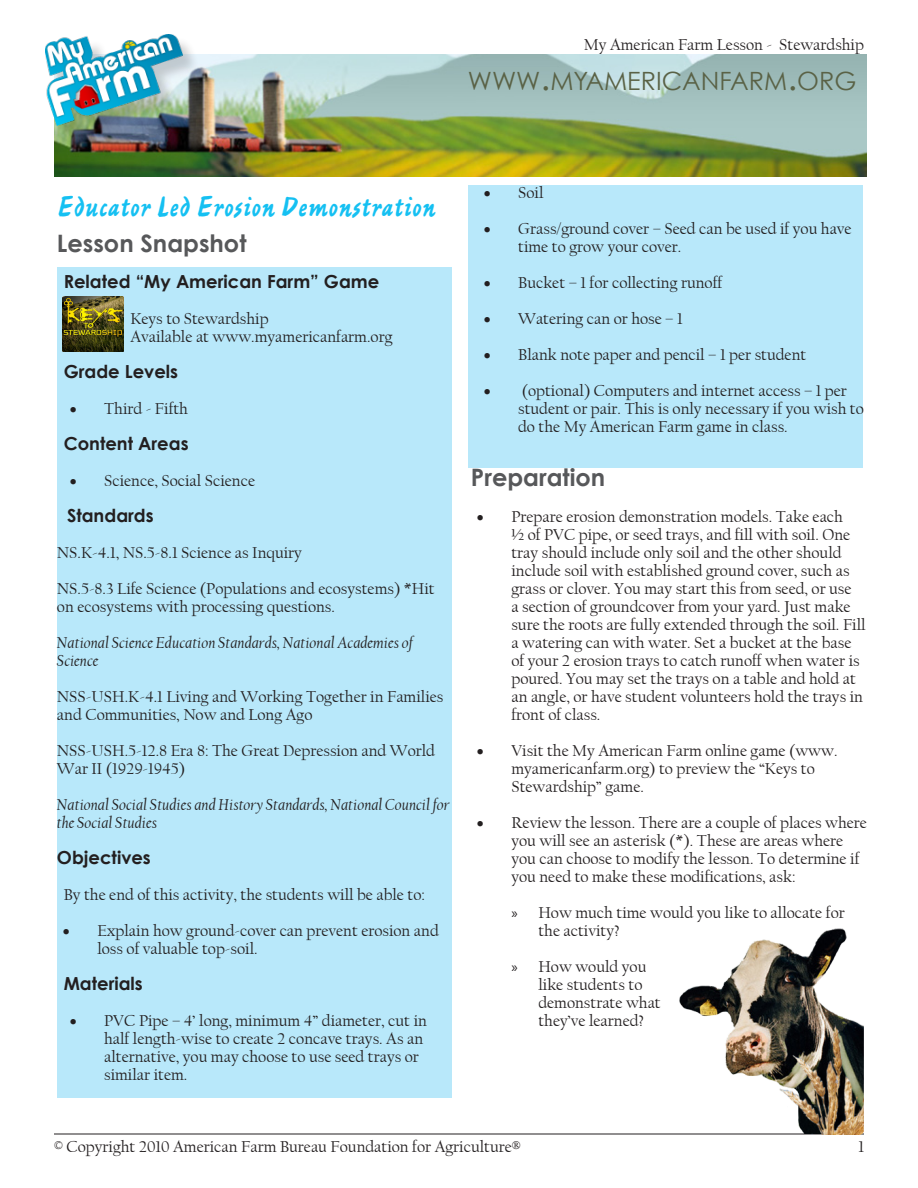
<style>
.page{position:relative;width:918px;height:1188px;background:#fff}
.page>*{position:absolute;margin:0;border:0;box-sizing:border-box;transform-origin:0 0}
.Page_Title{font:30px "Ashley Script";color:#15c0f2}
.Page_Title-2{font:25.2px "Century Gothic";color:#5a6246}
.Heading{font:700 24px "Century Gothic";color:#57585a}
.Mini_Header{font:700 18px "Century Gothic";color:#231f20}
.Bulleted_List_-_Leve{font:16.5px/18px "Californian FB";color:#231f20}
.Mini_Header-2{font:16.5px/18px "Californian FB";color:#231f20}
.Mini_Header-3{font:italic 16.5px/18px "Californian FB";color:#231f20}
.Body_Text{font:16.5px/18px "Californian FB";color:#231f20}
.s1{font-size:36px}
.s2{font-family:"Myriad Pro";font-size:15px}
</style>
<div class="page">
<hr style="left:54px;top:1134px;width:810px;height:1px;background:#231f20">
<img style="left:679px;top:929px;width:181px;height:205px">
<img style="left:778px;top:1024px;width:86px;height:110px">
<img style="left:54px;top:54px;width:813px;height:122px">
<div style="left:468px;top:185px;width:394px;height:283px;background:#b8e8fa"></div>
<div style="left:57px;top:267px;width:394px;height:831px;background:#b8e8fa"></div>
<img style="left:62px;top:297px;width:62px;height:55px">
<div style="left:48px;top:37px;width:152px;height:106px;background:#231f20;opacity:.2"></div>
<img style="left:45px;top:34px;width:137px;height:91px">
<p class="Bulleted_List_-_Leve" style="left:584px;top:36px;width:282px">My American Farm Lesson - Stewardship</p>
<p class="Page_Title-2" style="left:468px;top:66px;width:390px">WWW<span class="s1">.</span>MYAMERICANFARM<span class="s1">.</span>ORG</p>
<p class="Page_Title" style="left:57px;top:190px;width:380px">Educator Led Erosion Demonstration</p>
<p class="Heading" style="left:57px;top:225px;width:191px">Lesson Snapshot</p>
<p class="Mini_Header" style="left:64px;top:268px;width:317px">Related “My American Farm” Game</p>
<p class="Body_Text" style="left:130px;top:310px;width:264px">Keys to Stewardship<br>Available at www.myamericanfarm.org</p>
<p class="Mini_Header" style="left:64px;top:358px;width:116px">Grade Levels</p>
<p class="Bulleted_List_-_Leve" style="left:70px;top:400px;width:120px">• Third - Fifth</p>
<p class="Mini_Header" style="left:64px;top:430px;width:126px">Content Areas</p>
<p class="Bulleted_List_-_Leve" style="left:70px;top:472px;width:187px">• Science, Social Science</p>
<p class="Mini_Header" style="left:67px;top:502px;width:88px">Standards</p>
<p class="Mini_Header-2" style="left:57px;top:544px;width:247px">NS.K-4.1, NS.5-8.1 Science as Inquiry</p>
<p class="Mini_Header-2" style="left:57px;top:580px;width:379px">NS.5-8.3 Life Science (Populations and ecosystems) *Hit on ecosystems with processing questions.</p>
<p class="Mini_Header-3" style="left:57px;top:634px;width:357px">National Science Education Standards, National Academies of<br>Science</p>
<p class="Mini_Header-2" style="left:57px;top:688px;width:388px">NSS-USH.K-4.1 Living and Working Together in Families and Communities, Now and Long Ago</p>
<p class="Mini_Header-2" style="left:57px;top:742px;width:380px">NSS-USH.5-12.8 Era 8: The Great Depression and World<br>War II (1929-1945)</p>
<p class="Mini_Header-3" style="left:57px;top:796px;width:394px">National Social Studies and History Standards, National Council for the Social Studies</p>
<p class="Mini_Header" style="left:57px;top:844px;width:95px">Objectives</p>
<p class="Bulleted_List_-_Leve" style="left:64px;top:886px;width:363px">By the end of this activity, the students will be able to:</p>
<p class="Bulleted_List_-_Leve" style="left:97px;top:922px;width:343px;text-indent:-35px">• Explain how ground-cover can prevent erosion and loss of valuable top-soil.</p>
<p class="Mini_Header" style="left:64px;top:970px;width:81px">Materials</p>
<p class="Bulleted_List_-_Leve" style="left:104px;top:1012px;width:324px;text-indent:-35px">• PVC Pipe – 4’ long, minimum 4” diameter, cut in half length-wise to create 2 concave trays. As an alternative, you may choose to use seed trays or similar item.</p>
<p class="Bulleted_List_-_Leve" style="left:484px;top:184px;width:61px">• Soil</p>
<p class="Bulleted_List_-_Leve" style="left:518px;top:220px;width:335px;text-indent:-34px">• Grass/ground cover – Seed can be used if you have time to grow your cover.</p>
<p class="Bulleted_List_-_Leve" style="left:484px;top:274px;width:240px">• Bucket – 1 for collecting runoff</p>
<p class="Bulleted_List_-_Leve" style="left:484px;top:310px;width:201px">• Watering can or hose – 1</p>
<p class="Bulleted_List_-_Leve" style="left:484px;top:346px;width:324px">• Blank note paper and pencil – 1 per student</p>
<p class="Bulleted_List_-_Leve" style="left:518px;top:382px;width:347px;text-indent:-34px">• (optional) Computers and internet access – 1 per student or pair. This is only necessary if you wish to do the My American Farm game in class.</p>
<p class="Heading" style="left:471px;top:459px;width:136px">Preparation</p>
<p class="Bulleted_List_-_Leve" style="left:511px;top:508px;width:356px;text-indent:-34px">• Prepare erosion demonstration models. Take each<br>½ of PVC pipe, or seed trays, and fill with soil. One tray should include only soil and the other should include soil with established ground cover, such as grass or clover. You may start this from seed, or use<br>a section of groundcover from your yard. Just make sure the roots are fully extended through the soil. Fill a watering can with water. Set a bucket at the base of your 2 erosion trays to catch runoff when water is poured. You may set the trays on a table and hold at an angle, or have student volunteers hold the trays in front of class.</p>
<p class="Bulleted_List_-_Leve" style="left:511px;top:742px;width:328px;text-indent:-34px">• Visit the My American Farm online game (www. myamericanfarm.org) to preview the “Keys to<br>Stewardship” game.</p>
<p class="Bulleted_List_-_Leve" style="left:511px;top:814px;width:357px;text-indent:-34px">• Review the lesson. There are a couple of places where you will see an asterisk (*). These are areas where you can choose to modify the lesson. To determine if you need to make these modifications, ask:</p>
<p class="Bulleted_List_-_Leve" style="left:538px;top:904px;width:308px;text-indent:-27px"><span class="s2">»</span> How much time would you like to allocate for the activity?</p>
<p class="Bulleted_List_-_Leve" style="left:538px;top:958px;width:124px;text-indent:-27px"><span class="s2">»</span> How would you like students to demonstrate what they’ve learned?</p>
<p class="Bulleted_List_-_Leve" style="left:54px;top:1138px;width:468px">© Copyright 2010 American Farm Bureau Foundation for Agriculture®</p>
<p class="Bulleted_List_-_Leve" style="left:858px;top:1138px;width:7px">1</p>
</div>
